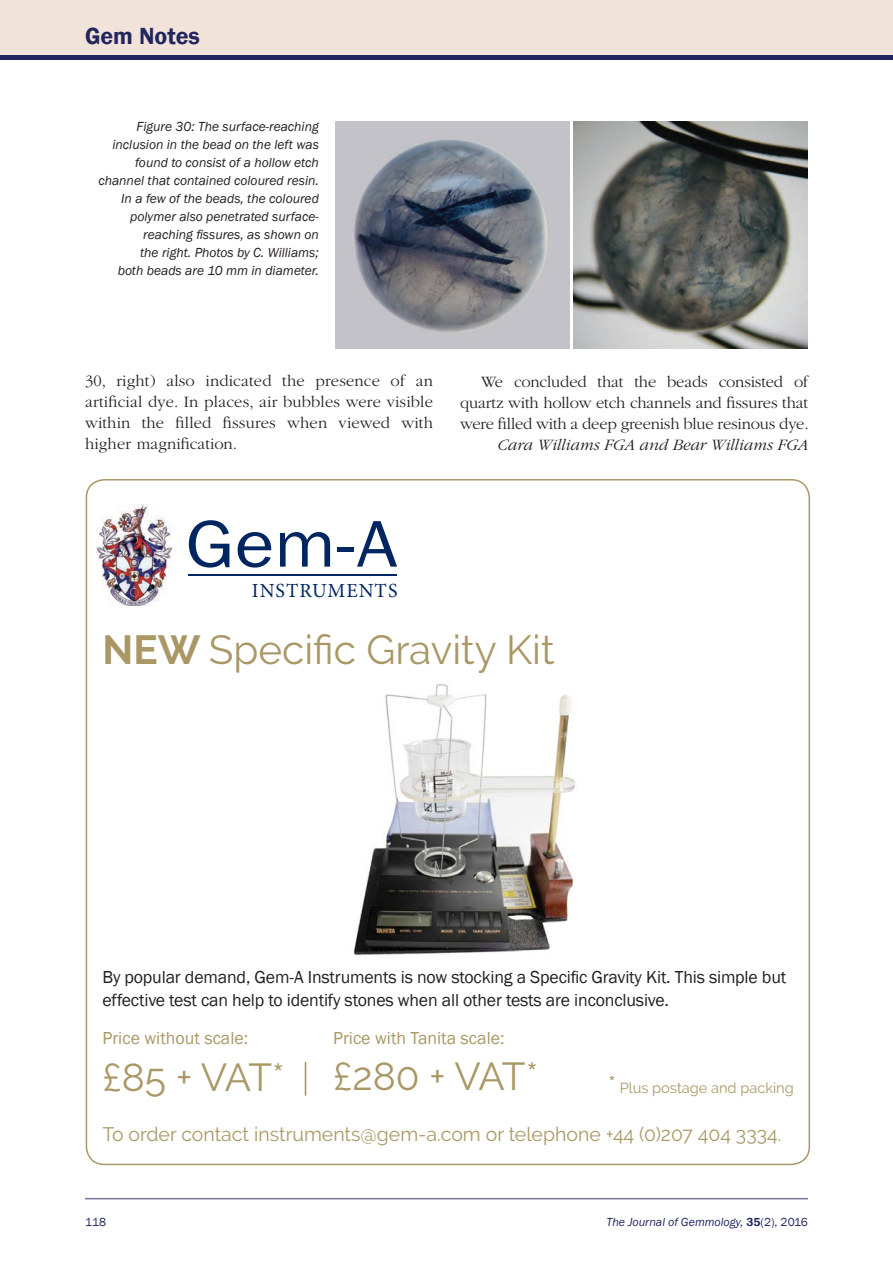
<style>
.page{position:relative;width:893px;height:1263px;background:#fff}
.page>*{position:absolute;margin:0;border:0;box-sizing:border-box;transform-origin:0 0}
.t1{font:40.5px "Raleway";color:#a99866}
.t2{font:38.85px "Raleway";letter-spacing:-.06em;color:#a99866}
.Authors_names_at_end{font:600 24px "Franklin Gothic";color:#22265e}
.t3{font:20.1px "Minion Pro";letter-spacing:.05em;color:#002661}
.t4{font:19.5px "Raleway";color:#a99866}
.t5{font:17.85px/23.4px "Franklin Gothic";letter-spacing:-.01em;color:#231f20}
.t6{font:17.85px "Franklin Gothic";color:#a99866}
.Authors_names_at_end-2{font:300 16.5px/21px "ITC Garamond Std";letter-spacing:-.01em;color:#231f20;text-align:justify}
.t7{font:14.55px "Raleway";color:#a99866}
.Authors_names_at_end-3{font:italic 13.5px/18px "Franklin Gothic";color:#231f20;text-align:right}
.t8{font:italic 12px "Franklin Gothic";color:#22265e}
.t9{font:12px "Franklin Gothic";color:#22265e}
.s1{font-style:italic}
.s2{font-weight:700}
.s3{font-size:24.3px}
.s4{font-weight:600;font-style:normal}
.s5{font-style:normal}
</style>
<div class="page">
<hr style="left:85px;top:1198px;width:723px;height:1px;background:#777194">
<div style="left:0;top:0;width:893px;height:59px;background:#f1e3da"></div>
<div style="left:0;top:55px;width:893px;height:5px;background:#22265e"></div>
<img style="left:335px;top:122px;width:234px;height:227px">
<img style="left:573px;top:122px;width:235px;height:227px">
<img style="left:97px;top:504px;width:75px;height:102px">
<hr style="left:189px;top:574px;width:208px;height:2px;background:#002661">
<svg style="left:189px;top:520px;width:40px;height:47px"></svg>
<svg style="left:238px;top:532px;width:33px;height:35px"></svg>
<svg style="left:280px;top:532px;width:50px;height:35px"></svg>
<div style="left:337px;top:547px;width:17px;height:5px;background:#002661"></div>
<svg style="left:357px;top:521px;width:40px;height:46px"></svg>
<img style="left:354px;top:683px;width:221px;height:272px">
<hr style="left:305px;top:1062px;width:1px;height:33px;background:#a99866">
<p class="Authors_names_at_end" style="left:85px;top:22px;width:116px">Gem Notes</p>
<p class="Authors_names_at_end-3" style="left:98px;top:118px;width:222px">Figure 30: The surface-reaching inclusion in the bead on the left was found to consist of a hollow etch channel that contained coloured resin.<br>In a few of the beads, the coloured polymer also penetrated surface&shy;reaching fissures, as shown on<br>the right. Photos by C. Williams;<br>both beads are 10 mm in diameter.</p>
<p class="Authors_names_at_end-2" style="left:85px;top:370px;width:349px">30, right) also indicated the presence of an artificial dye. In places, air bubbles were visible within the filled fissures when viewed with higher magnification.</p>
<p class="Authors_names_at_end-2" style="left:460px;top:371px;width:350px;text-align:right">We concluded that the beads consisted of quartz with hollow etch channels and fissures that were filled with a deep greenish blue resinous dye.<br><span class="s1">Cara Williams FGA and Bear Williams FGA</span></p>
<p class="t3" style="left:252px;top:577px;width:147px">INSTRUMENTS</p>
<p class="t1" style="left:102px;top:626px;width:454px"><span class="s2">NEW</span> Specific Gravity Kit</p>
<p class="t5" style="left:102px;top:965px;width:685px">By popular demand, Gem-A Instruments is now stocking a Specific Gravity Kit. This simple but effective test can help to identify stones when all other tests are inconclusive.</p>
<p class="t6" style="left:102px;top:1027px;width:147px">Price without scale:</p>
<p class="t2" style="left:102px;top:1055px;width:184px">£85 + VAT*</p>
<p class="t6" style="left:333px;top:1026px;width:173px">Price with Tanita scale:</p>
<p class="t2" style="left:333px;top:1054px;width:207px">£280 + VAT*</p>
<p class="t4" style="left:102px;top:1123px;width:680px">To order contact instruments@gem-a.com or telephone +44 (0)207 404 3334.</p>
<p class="t7" style="left:608px;top:1079px;width:187px"><span class="s3">*</span> Plus postage and packing</p>
<p class="t9" style="left:85px;top:1214px;width:22px">118</p>
<p class="t8" style="left:606px;top:1214px;width:203px">The Journal of Gemmology, <span class="s4">35</span><span class="s5">(2), 2016</span></p>
</div>
